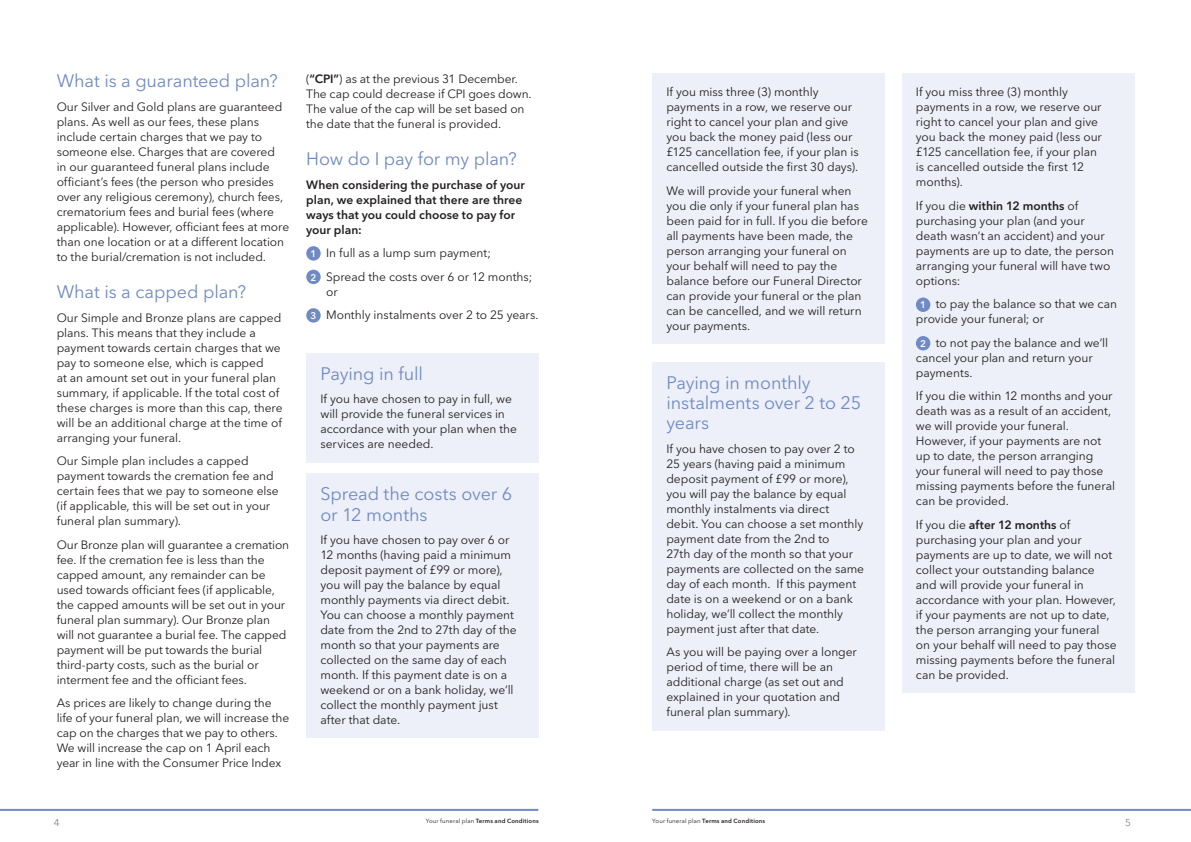
<style>
.page{position:relative;width:1191px;height:842px;background:#fff}
.page>*{position:absolute;margin:0;border:0;box-sizing:border-box;transform-origin:0 0}
.t1{font:18px/20.2px "Avenir Next LT Pro";letter-spacing:-.005em;color:#708ac4}
.t2{font:12px/15px "Avenir Next LT Pro";letter-spacing:-.005em;color:#231f20}
.t3{font:600 12px/15px "Avenir Next LT Pro";color:#231f20}
.t4{font:10px "Avenir Next LT Pro";color:#848689}
.t5{font:600 9.6px "Avenir Next LT Pro";color:#fff}
.t6{font:600 6px "Avenir Next LT Pro";letter-spacing:.03em;color:#231f20}
.s1{font-weight:600}
.s2{font-weight:400}
</style>
<div class="page">
<hr style="left:652px;top:809px;width:539px;height:2px;background:#708ac4">
<hr style="left:0;top:809px;width:538px;height:2px;background:#708ac4">
<div style="left:306px;top:246px;width:15px;height:15px;background:#708ac4;border-radius:50%"></div>
<div style="left:306px;top:270px;width:15px;height:14px;background:#708ac4;border-radius:50%"></div>
<div style="left:306px;top:308px;width:15px;height:15px;background:#708ac4;border-radius:50%"></div>
<div style="left:306px;top:353px;width:233px;height:109px;background:#edf0f8"></div>
<div style="left:306px;top:473px;width:233px;height:265px;background:#edf0f8"></div>
<div style="left:652px;top:74px;width:232px;height:270px;background:#edf0f8"></div>
<div style="left:652px;top:362px;width:232px;height:368px;background:#edf0f8"></div>
<div style="left:901px;top:74px;width:233px;height:619px;background:#edf0f8"></div>
<div style="left:916px;top:297px;width:14px;height:15px;background:#708ac4;border-radius:50%"></div>
<div style="left:916px;top:336px;width:14px;height:14px;background:#708ac4;border-radius:50%"></div>
<p class="t1" style="left:57px;top:71px;width:223px">What is a guaranteed plan?</p>
<p class="t2" style="left:57px;top:99px;width:234px">Our Silver and Gold plans are guaranteed plans. As well as our fees, these plans include certain charges that we pay to someone else. Charges that are covered<br>in our guaranteed funeral plans include officiant’s fees (the person who presides over any religious ceremony), church fees, crematorium fees and burial fees (where applicable). However, officiant fees at more than one location or at a different location to the burial/cremation is not included.</p>
<p class="t1" style="left:57px;top:282px;width:191px">What is a capped plan?</p>
<p class="t2" style="left:57px;top:310px;width:227px">Our Simple and Bronze plans are capped plans. This means that they include a payment towards certain charges that we pay to someone else, which is capped<br>at an amount set out in your funeral plan summary, if applicable. If the total cost of these charges is more than this cap, there will be an additional charge at the time of arranging your funeral.</p>
<p class="t2" style="left:57px;top:453px;width:223px">Our Simple plan includes a capped payment towards the cremation fee and certain fees that we pay to someone else (if applicable, this will be set out in your funeral plan summary).</p>
<p class="t2" style="left:57px;top:537px;width:234px">Our Bronze plan will guarantee a cremation fee. If the cremation fee is less than the capped amount, any remainder can be used towards officiant fees (if applicable, the capped amounts will be set out in your funeral plan summary). Our Bronze plan will not guarantee a burial fee. The capped payment will be put towards the burial third-party costs, such as the burial or interment fee and the officiant fees.</p>
<p class="t2" style="left:57px;top:695px;width:234px">As prices are likely to change during the life of your funeral plan, we will increase the cap on the charges that we pay to others.<br>We will increase the cap on 1 April each year in line with the Consumer Price Index</p>
<p class="t2" style="left:306px;top:71px;width:227px">(<span class="s1">“CPI”</span>) as at the previous 31 December.<br>The cap could decrease if CPI goes down.<br>The value of the cap will be set based on the date that the funeral is provided.</p>
<p class="t1" style="left:306px;top:149px;width:212px">How do I pay for my plan?</p>
<p class="t3" style="left:306px;top:177px;width:220px">When considering the purchase of your plan, we explained that there are three ways that you could choose to pay for your plan:</p>
<p class="t5" style="left:310px;top:248px;width:7px">1</p>
<p class="t2" style="left:326px;top:245px;width:166px">In full as a lump sum payment;</p>
<p class="t5" style="left:310px;top:271px;width:7px">2</p>
<p class="t2" style="left:326px;top:269px;width:208px">Spread the costs over 6 or 12 months; or</p>
<p class="t5" style="left:310px;top:310px;width:7px">3</p>
<p class="t2" style="left:326px;top:307px;width:214px">Monthly instalments over 2 to 25 years.</p>
<p class="t1" style="left:320px;top:363px;width:104px">Paying in full</p>
<p class="t2" style="left:320px;top:392px;width:198px">If you have chosen to pay in full, we will provide the funeral services in accordance with your plan when the services are needed.</p>
<p class="t1" style="left:320px;top:484px;width:193px">Spread the costs over 6 or 12 months</p>
<p class="t2" style="left:320px;top:532px;width:198px">If you have chosen to pay over 6 or<br>12 months (having paid a minimum deposit payment of £99 or more), you will pay the balance by equal monthly payments via direct debit.<br>You can choose a monthly payment date from the 2nd to 27th day of the month so that your payments are collected on the same day of each month. If this payment date is on a weekend or on a bank holiday, we’ll collect the monthly payment just after that date.</p>
<p class="t2" style="left:666px;top:85px;width:194px">If you miss three (3) monthly payments in a row, we reserve our right to cancel your plan and give you back the money paid (less our £125 cancellation fee, if your plan is cancelled outside the first 30 days).</p>
<p class="t2" style="left:666px;top:183px;width:203px">We will provide your funeral when you die only if your funeral plan has been paid for in full. If you die before all payments have been made, the person arranging your funeral on your behalf will need to pay the balance before our Funeral Director can provide your funeral or the plan can be cancelled, and we will return your payments.</p>
<p class="t1" style="left:666px;top:372px;width:196px">Paying in monthly instalments over 2 to 25 years</p>
<p class="t2" style="left:666px;top:441px;width:199px">If you have chosen to pay over 2 to<br>25 years (having paid a minimum deposit payment of £99 or more), you will pay the balance by equal monthly instalments via direct debit. You can choose a set monthly payment date from the 2nd to<br>27th day of the month so that your payments are collected on the same day of each month. If this payment date is on a weekend or on a bank holiday, we’ll collect the monthly payment just after that date.</p>
<p class="t2" style="left:666px;top:645px;width:192px">As you will be paying over a longer period of time, there will be an additional charge (as set out and explained in your quotation and funeral plan summary).</p>
<p class="t2" style="left:916px;top:85px;width:187px">If you miss three (3) monthly payments in a row, we reserve our right to cancel your plan and give you back the money paid (less our £125 cancellation fee, if your plan is cancelled outside the first 12 months).</p>
<p class="t2" style="left:916px;top:198px;width:200px">If you die <span class="s1">within 12 months</span> of purchasing your plan (and your death wasn’t an accident) and your payments are up to date, the person arranging your funeral will have two options:</p>
<p class="t5" style="left:920px;top:299px;width:7px">1</p>
<p class="t2" style="left:916px;top:297px;width:203px;text-indent:20px">to pay the balance so that we can provide your funeral; or</p>
<p class="t5" style="left:920px;top:338px;width:7px">2</p>
<p class="t2" style="left:916px;top:335px;width:194px;text-indent:20px">to not pay the balance and we’ll cancel your plan and return your payments.</p>
<p class="t2" style="left:916px;top:389px;width:201px">If you die within 12 months and your death was as a result of an accident, we will provide your funeral.<br>However, if your payments are not up to date, the person arranging your funeral will need to pay those missing payments before the funeral can be provided.</p>
<p class="t2" style="left:916px;top:517px;width:202px">If you die <span class="s1">after 12 months</span> of purchasing your plan and your payments are up to date, we will not collect your outstanding balance and will provide your funeral in accordance with your plan. However, if your payments are not up to date, the person arranging your funeral on your behalf will need to pay those missing payments before the funeral can be provided.</p>
<p class="t6" style="left:426px;top:818px;width:115px"><span class="s2">Your funeral plan</span> Terms and Conditions</p>
<p class="t6" style="left:652px;top:818px;width:115px"><span class="s2">Your funeral plan</span> Terms and Conditions</p>
<p class="t4" style="left:54px;top:816px;width:7px">4</p>
<p class="t4" style="left:1125px;top:816px;width:7px">5</p>
</div>
